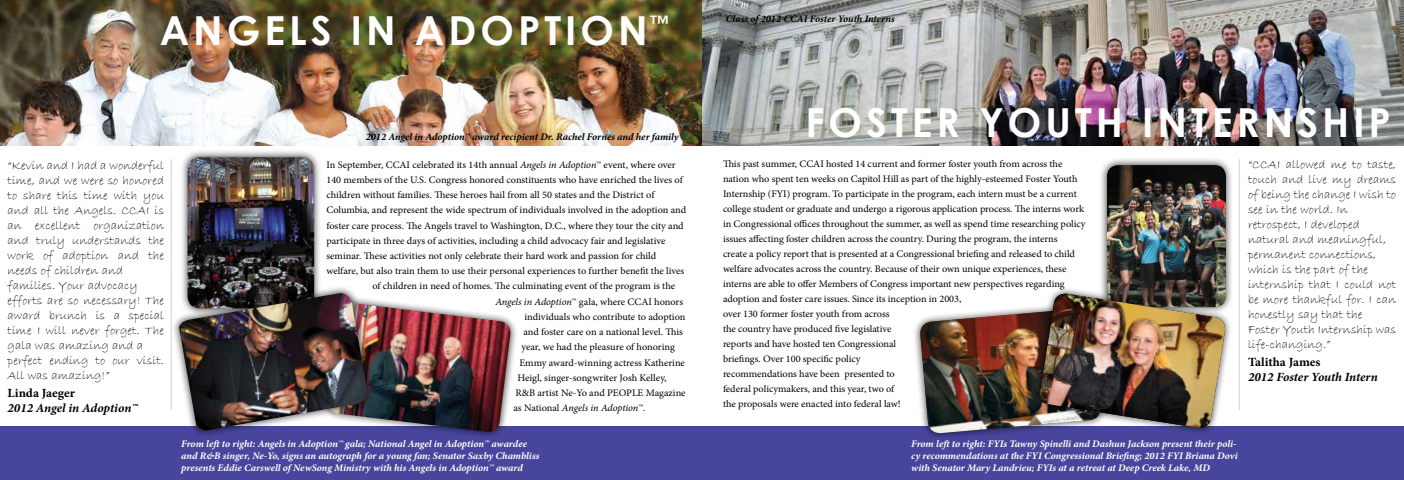
<style>
.page{position:relative;width:1404px;height:480px;background:#fff}
.page>*{position:absolute;margin:0;border:0;box-sizing:border-box;transform-origin:0 0}
.t1{font:700 40px "Century Gothic";letter-spacing:.1em;color:#fff}
.t2{font:700 20px "Century Gothic";color:#fff}
.t3{font:12.5px/15px "Bradley Hand ITC";color:#000}
.t4{font:italic 700 12.5px "Minion Pro";letter-spacing:-.005em;color:#000}
.t5{font:700 12.5px "Minion Pro";color:#000}
.t6{font:10px/15px "Minion Pro";letter-spacing:-.005em;color:#000}
.t7{font:italic 700 10px/12px "Minion Pro";letter-spacing:-.005em;color:#fff}
.t8{font:italic 700 10px "Minion Pro";letter-spacing:-.005em;color:#000}
.t9{font:italic 10px "Minion Pro";letter-spacing:-.01em;color:#000}
.s1{font-style:italic}
.s2{font-style:normal}
</style>
<div class="page">
<div style="left:1099px;top:157px;width:135px;height:158px;background:#000;opacity:.7"></div>
<img style="left:1107px;top:165px;width:119px;height:121px">
<img style="left:0;top:0;width:1404px;height:145px">
<div style="left:0;top:426px;width:1404px;height:54px;background:#48469c"></div>
<hr style="left:171px;top:159px;width:1px;height:251px;background:#cfd1d2">
<div style="left:180px;top:149px;width:142px;height:167px;background:#000;opacity:.7"></div>
<img style="left:188px;top:157px;width:126px;height:129px">
<hr style="left:1239px;top:159px;width:1px;height:251px;background:#cfd1d2">
<div style="left:913px;top:301px;width:195px;height:140px;background:#000;opacity:.7"></div>
<img style="left:919px;top:309px;width:113px;height:124px">
<div style="left:1032px;top:286px;width:201px;height:150px;background:#000;opacity:.7"></div>
<svg style="left:1038px;top:292px;width:189px;height:138px"></svg>
<img style="left:1040px;top:294px;width:187px;height:136px">
<div style="left:320px;top:295px;width:198px;height:144px;background:#000;opacity:.7"></div>
<img style="left:375px;top:303px;width:137px;height:130px">
<div style="left:172px;top:286px;width:203px;height:152px;background:#000;opacity:.7"></div>
<img style="left:179px;top:293px;width:190px;height:138px">
<h2 class="t2" style="left:649px;top:7px;width:21px">™</h2>
<p class="t8" style="left:726px;top:12px;width:170px">Class of 2012 CCAI Foster Youth Interns</p>
<h1 class="t1" style="left:160px;top:0;width:490px">ANGELS IN ADOPTION</h1>
<p class="t3" style="left:8px;top:158px;width:158px">“Kevin and I had a wonderful time, and we were so honored to share this time with you and all the Angels. CCAI is an excellent organization and truly understands the work of adoption and the needs of children and families. Your advocacy efforts are so necessary! The award brunch is a special time I will never forget. The gala was amazing and a perfect ending to our visit.<br>All was amazing!”</p>
<p class="t5" style="left:8px;top:385px;width:69px">Linda Jaeger</p>
<p class="t4" style="left:8px;top:399px;width:132px">2012 Angel in Adoption™</p>
<p class="t8" style="left:366px;top:130px;width:314px">2012 Angel in Adoption™ award recipient Dr. Rachel Fornes and her family</p>
<p class="t6" style="left:326px;top:157px;width:351px">In September, CCAI celebrated its 14th annual <span class="s1">Angels in Adoption</span>™ event, where over</p>
<p class="t6" style="left:326px;top:172px;width:358px">140 members of the U.S. Congress honored constituents who have enriched the lives of</p>
<p class="t6" style="left:326px;top:187px;width:330px">children without families. These heroes hail from all 50 states and the District of</p>
<p class="t6" style="left:326px;top:203px;width:361px">Columbia, and represent the wide spectrum of individuals involved in the adoption and</p>
<p class="t6" style="left:326px;top:218px;width:359px">foster care process. The Angels travel to Washington, D.C., where they tour the city and</p>
<p class="t6" style="left:326px;top:233px;width:341px">participate in three days of activities, including a child advocacy fair and legislative</p>
<p class="t6" style="left:326px;top:248px;width:331px">seminar. These activities not only celebrate their hard work and passion for child</p>
<p class="t6" style="left:326px;top:264px;width:360px">welfare, but also train them to use their personal experiences to further benefit the lives</p>
<p class="t6" style="left:372px;top:279px;width:304px">of children in need of homes. The culminating event of the program is the</p>
<p class="t6" style="left:495px;top:294px;width:189px"><span class="s1">Angels in Adoption</span>™ gala, where CCAI honors</p>
<p class="t6" style="left:524px;top:309px;width:163px">individuals who contribute to adoption</p>
<p class="t6" style="left:523px;top:324px;width:161px">and foster care on a national level. This</p>
<p class="t6" style="left:521px;top:340px;width:155px">year, we had the pleasure of honoring</p>
<p class="t6" style="left:519px;top:355px;width:167px">Emmy award-winning actress Katherine</p>
<p class="t6" style="left:517px;top:370px;width:151px">Heigl, singer-songwriter Josh Kelley,</p>
<p class="t6" style="left:515px;top:385px;width:172px">R&amp;B artist Ne-Yo and PEOPLE Magazine</p>
<p class="t9" style="left:513px;top:401px;width:134px"><span class="s2">as National</span> Angels in Adoption<span class="s2">™.</span></p>
<h1 class="t1" style="left:805px;top:92px;width:587px">FOSTER YOUTH INTERNSHIP</h1>
<p class="t6" style="left:723px;top:157px;width:364px">This past summer, CCAI hosted 14 current and former foster youth from across the nation who spent ten weeks on Capitol Hill as part of the highly-esteemed Foster Youth Internship (FYI) program. To participate in the program, each intern must be a current college student or graduate and undergo a rigorous application process. The interns work in Congressional offices throughout the summer, as well as spend time researching policy issues affecting foster children across the country. During the program, the interns<br>create a policy report that is presented at a Congressional briefing and released to child welfare advocates across the country. Because of their own unique experiences, these interns are able to offer Members of Congress important new perspectives regarding adoption and foster care issues. Since its inception in 2003,<br>over 130 former foster youth from across<br>the country have produced five legislative<br>reports and have hosted ten Congressional<br>briefings. Over 100 specific policy<br>recommendations have been presented to<br>federal policymakers, and this year, two of<br>the proposals were enacted into federal law!</p>
<p class="t3" style="left:1248px;top:157px;width:150px">“CCAI allowed me to taste, touch and live my dreams of being the change I wish to see in the world. In retrospect, I developed natural and meaningful, permanent connections, which is the part of the internship that I could not be more thankful for. I can honestly say that the<br>Foster Youth Internship was life-changing.”</p>
<p class="t5" style="left:1248px;top:353px;width:74px">Talitha James</p>
<p class="t4" style="left:1248px;top:368px;width:131px">2012 Foster Youth Intern</p>
<p class="t7" style="left:181px;top:438px;width:360px">From left to right: Angels in Adoption™ gala; National Angel in Adoption™ awardee and R&amp;B singer, Ne-Yo, signs an autograph for a young fan; Senator Saxby Chambliss presents Eddie Carswell of NewSong Ministry with his Angels in Adoption™ award</p>
<p class="t7" style="left:911px;top:438px;width:328px;text-align:justify">From left to right: FYIs Tawny Spinelli and Dashun Jackson present their poli&shy;cy recommendations at the FYI Congressional Briefing; 2012 FYI Briana Dovi with Senator Mary Landrieu; FYIs at a retreat at Deep Creek Lake, MD</p>
</div>
